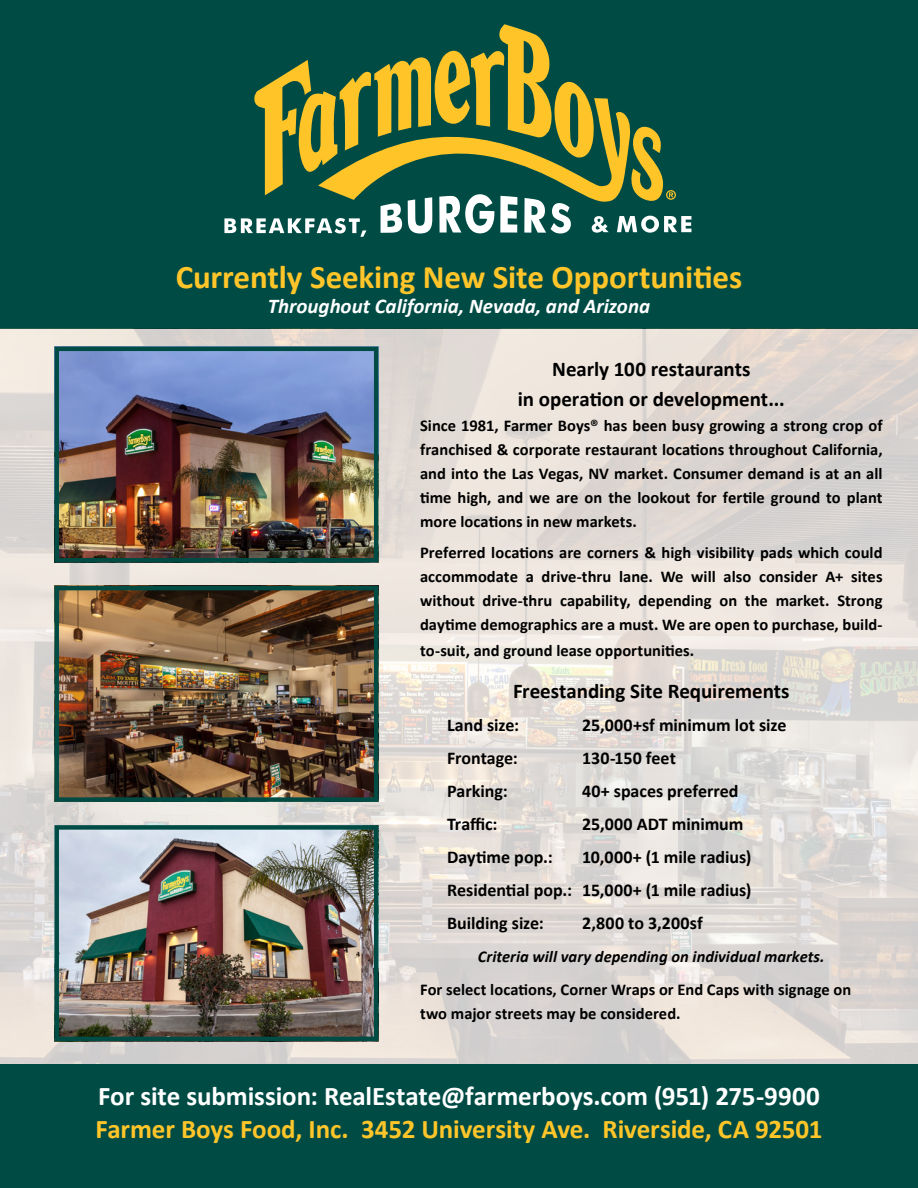
<style>
.page{position:relative;width:918px;height:1188px;background:#fff}
.page>*{position:absolute;margin:0;border:0;box-sizing:border-box;transform-origin:0 0}
.t1{font:700 33px "Calibri";letter-spacing:-.005em;color:#ffc529}
.t2{font:700 27px "Calibri";letter-spacing:-.005em;color:#fff}
.t3{font:700 27px "Calibri";letter-spacing:-.005em;color:#ffc529}
.t4{font:700 21px "Calibri";letter-spacing:-.005em;color:#000}
.t5{font:italic 700 21px "Calibri";color:#fff}
.t6{font:700 18px "Calibri";color:#000}
.t7{font:700 16.5px/24px "Calibri";color:#000;text-align:justify}
.t8{font:italic 700 16.5px "Calibri";color:#000}
</style>
<div class="page">
<div style="left:0;top:1064px;width:918px;height:123px;background:#004c45"></div>
<div style="left:0;top:0;width:918px;height:328px;background:#004c45"></div>
<img style="left:0;top:328px;width:918px;height:736px">
<img style="left:59px;top:591px;width:314px;height:206px">
<div style="left:54px;top:586px;width:324px;height:216px;border:4px solid #004c45"></div>
<img style="left:59px;top:352px;width:314px;height:206px">
<div style="left:54px;top:347px;width:324px;height:216px;border:4px solid #004c45"></div>
<img style="left:59px;top:830px;width:314px;height:206px">
<div style="left:54px;top:825px;width:324px;height:216px;border:4px solid #004c45"></div>
<svg style="left:224px;top:24px;width:467px;height:213px"></svg>
<p class="t1" style="left:176px;top:256px;width:568px">Currently Seeking New Site Opportunities</p>
<p class="t5" style="left:268px;top:293px;width:384px">Throughout California, Nevada, and Arizona</p>
<p class="t4" style="left:552px;top:356px;width:200px">Nearly 100 restaurants</p>
<p class="t4" style="left:518px;top:386px;width:269px">in operation or development...</p>
<p class="t7" style="left:420px;top:414px;width:464px">Since 1981, Farmer Boys® has been busy growing a strong crop of franchised &amp; corporate restaurant locations throughout California, and into the Las Vegas, NV market. Consumer demand is at an all time high, and we are on the lookout for fertile ground to plant more locations in new markets.</p>
<p class="t7" style="left:420px;top:541px;width:464px">Preferred locations are corners &amp; high visibility pads which could accommodate a drive-thru lane. We will also consider A+ sites without drive-thru capability, depending on the market. Strong daytime demographics are a must. We are open to purchase, build-</p>
<p class="t7" style="left:420px;top:638px;width:276px">to-suit, and ground lease opportunities.</p>
<p class="t4" style="left:513px;top:677px;width:278px">Freestanding Site Requirements</p>
<p class="t6" style="left:447px;top:713px;width:74px">Land size:</p>
<p class="t6" style="left:582px;top:713px;width:206px">25,000+sf minimum lot size</p>
<p class="t6" style="left:447px;top:746px;width:72px">Frontage:</p>
<p class="t6" style="left:582px;top:746px;width:95px">130-150 feet</p>
<p class="t6" style="left:447px;top:779px;width:62px">Parking:</p>
<p class="t6" style="left:582px;top:779px;width:158px">40+ spaces preferred</p>
<p class="t6" style="left:447px;top:812px;width:52px">Traffic:</p>
<p class="t6" style="left:582px;top:812px;width:163px">25,000 ADT minimum</p>
<p class="t6" style="left:447px;top:845px;width:107px">Daytime pop.:</p>
<p class="t6" style="left:582px;top:845px;width:171px">10,000+ (1 mile radius)</p>
<p class="t6" style="left:447px;top:878px;width:306px">Residential pop.: 15,000+ (1 mile radius)</p>
<p class="t6" style="left:447px;top:911px;width:98px">Building size:</p>
<p class="t6" style="left:582px;top:911px;width:122px">2,800 to 3,200sf</p>
<p class="t8" style="left:478px;top:946px;width:348px">Criteria will vary depending on individual markets.</p>
<p class="t7" style="left:420px;top:977px;width:433px">For select locations, Corner Wraps or End Caps with signage on two major streets may be considered.</p>
<p class="t2" style="left:98px;top:1079px;width:723px">For site submission: RealEstate@farmerboys.com (951) 275-9900</p>
<p class="t3" style="left:96px;top:1111px;width:728px">Farmer Boys Food, Inc. 3452 University Ave. Riverside, CA 92501</p>
</div>
